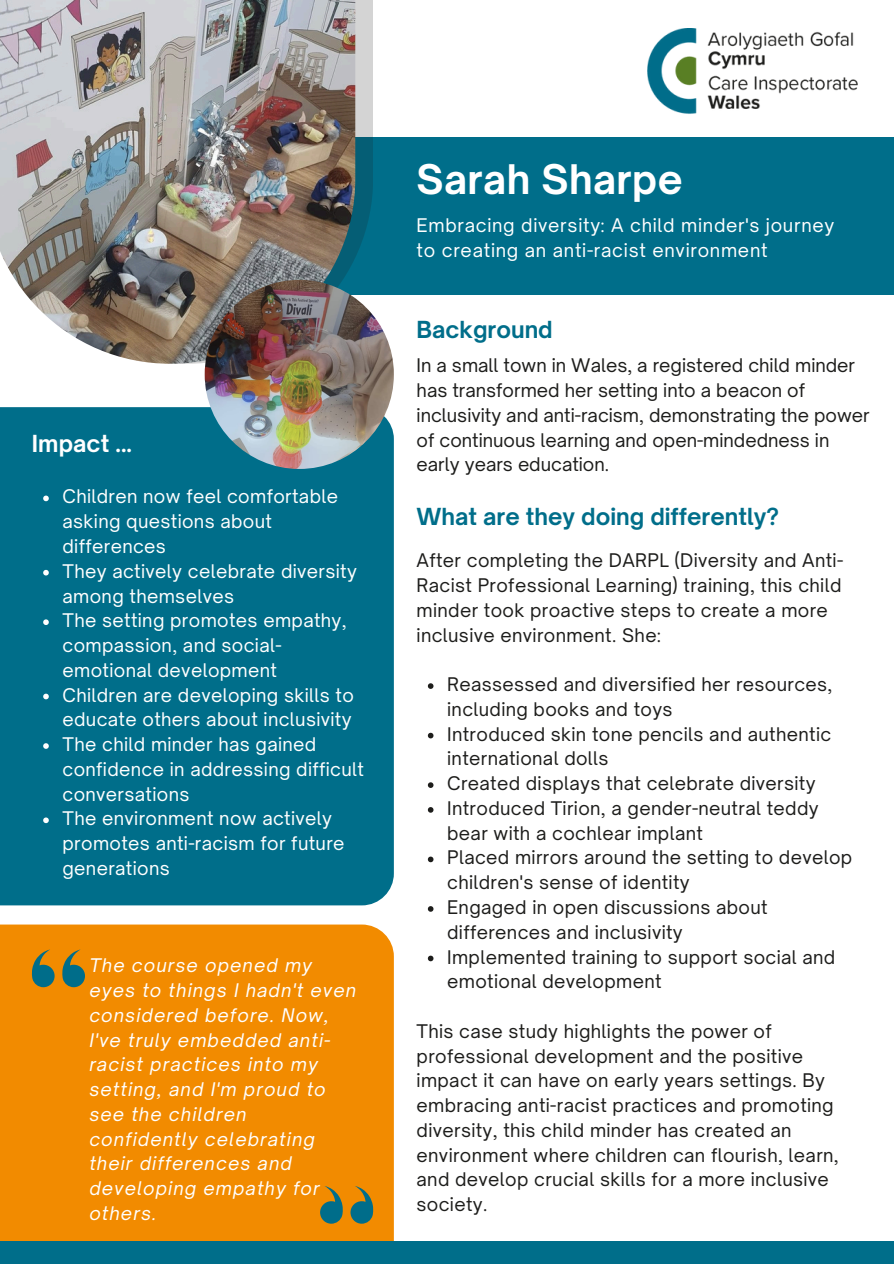
<style>
.page{position:relative;width:894px;height:1264px;background:#fff}
.page>*{position:absolute;margin:0;border:0;box-sizing:border-box;transform-origin:0 0}
.t1{font:700 39px "Open Sauce One";letter-spacing:.01em;color:#fff}
.t2{font:700 22.5px "Open Sauce One";color:#006e8a}
.t3{font:700 22.5px "Open Sauce One";letter-spacing:.005em;color:#fff}
.t4{font:18px/24.8px "Open Sauce One";letter-spacing:.02em;color:#1d1d1b}
.t5{font:18px/24.8px "Open Sauce One";letter-spacing:.02em;color:#fff}
.t6{font:italic 18px/24.8px "Open Sauce One";letter-spacing:.06em;color:#fff}
.t7{font:18px/24.8px "Open Sauce One";color:#1d1d1b}
.t8{font:18px/24.8px "Open Sauce One";letter-spacing:.04em;color:#fff}
</style>
<div class="page">
<div style="left:170px;top:138px;width:723px;height:157px;background:#006e8a"></div>
<svg style="left:355px;top:0;width:18px;height:312px"></svg>
<img style="left:0;top:0;width:355px;height:364px">
<div style="left:0;top:407px;width:394px;height:498px;background:#006e8a"></div>
<div style="left:0;top:924px;width:394px;height:317px;background:#f28b00"></div>
<div style="left:0;top:1241px;width:893px;height:22px;background:#006e8a"></div>
<img style="left:647px;top:29px;width:211px;height:85px">
<img style="left:205px;top:280px;width:189px;height:189px;border-radius:50%">
<svg style="left:32px;top:949px;width:23px;height:38px"></svg>
<svg style="left:62px;top:949px;width:23px;height:38px"></svg>
<svg style="left:428px;top:683px;width:5px;height:6px"></svg>
<svg style="left:428px;top:732px;width:5px;height:6px"></svg>
<svg style="left:428px;top:782px;width:5px;height:6px"></svg>
<svg style="left:428px;top:807px;width:5px;height:5px"></svg>
<svg style="left:428px;top:856px;width:5px;height:6px"></svg>
<svg style="left:428px;top:906px;width:5px;height:5px"></svg>
<svg style="left:428px;top:955px;width:5px;height:6px"></svg>
<svg style="left:43px;top:495px;width:6px;height:6px"></svg>
<svg style="left:43px;top:570px;width:6px;height:5px"></svg>
<svg style="left:43px;top:619px;width:6px;height:6px"></svg>
<svg style="left:43px;top:693px;width:6px;height:6px"></svg>
<svg style="left:43px;top:743px;width:6px;height:5px"></svg>
<svg style="left:43px;top:817px;width:6px;height:6px"></svg>
<svg style="left:350px;top:1185px;width:23px;height:38px"></svg>
<svg style="left:320px;top:1185px;width:23px;height:38px"></svg>
<p class="t3" style="left:32px;top:429px;width:102px">Impact ...</p>
<p class="t5" style="left:62px;top:484px;width:277px">Children now feel comfortable asking questions about differences</p>
<p class="t5" style="left:62px;top:558px;width:296px">They actively celebrate diversity among themselves</p>
<p class="t5" style="left:62px;top:608px;width:285px">The setting promotes empathy, compassion, and social&shy;emotional development</p>
<p class="t5" style="left:62px;top:682px;width:293px">Children are developing skills to educate others about inclusivity</p>
<p class="t5" style="left:62px;top:731px;width:303px">The child minder has gained confidence in addressing difficult conversations</p>
<p class="t5" style="left:62px;top:806px;width:283px">The environment now actively promotes anti-racism for future generations</p>
<p class="t6" style="left:89px;top:953px;width:268px">The course opened my eyes to things I hadn't even considered before. Now,<br>I've truly embedded anti&shy;racist practices into my setting, and I'm proud to see the children confidently celebrating their differences and developing empathy for others.</p>
<p class="t1" style="left:416px;top:155px;width:267px">Sarah Sharpe</p>
<p class="t8" style="left:416px;top:212px;width:419px">Embracing diversity: A child minder's journey to creating an anti-racist environment</p>
<h2 class="t2" style="left:416px;top:316px;width:138px">Background</h2>
<p class="t7" style="left:416px;top:353px;width:454px">In a small town in Wales, a registered child minder has transformed her setting into a beacon of inclusivity and anti-racism, demonstrating the power of continuous learning and open-mindedness in early years education.</p>
<p class="t2" style="left:416px;top:502px;width:364px">What are they doing differently?</p>
<h2 class="t4" style="left:416px;top:548px;width:428px">After completing the DARPL (Diversity and Anti-Racist Professional Learning) training, this child minder took proactive steps to create a more inclusive environment. She:</h2>
<p class="t4" style="left:447px;top:672px;width:386px">Reassessed and diversified her resources, including books and toys</p>
<h2 class="t4" style="left:447px;top:721px;width:385px">Introduced skin tone pencils and authentic international dolls</h2>
<p class="t4" style="left:447px;top:771px;width:370px">Created displays that celebrate diversity</p>
<p class="t4" style="left:447px;top:795px;width:373px">Introduced Tirion, a gender-neutral teddy bear with a cochlear implant</p>
<p class="t4" style="left:447px;top:845px;width:406px">Placed mirrors around the setting to develop children's sense of identity</p>
<p class="t4" style="left:447px;top:894px;width:322px">Engaged in open discussions about differences and inclusivity</p>
<p class="t4" style="left:447px;top:944px;width:389px">Implemented training to support social and emotional development</p>
<p class="t4" style="left:416px;top:1018px;width:423px">This case study highlights the power of professional development and the positive impact it can have on early years settings. By embracing anti-racist practices and promoting diversity, this child minder has created an environment where children can flourish, learn, and develop crucial skills for a more inclusive society.</p>
</div>
